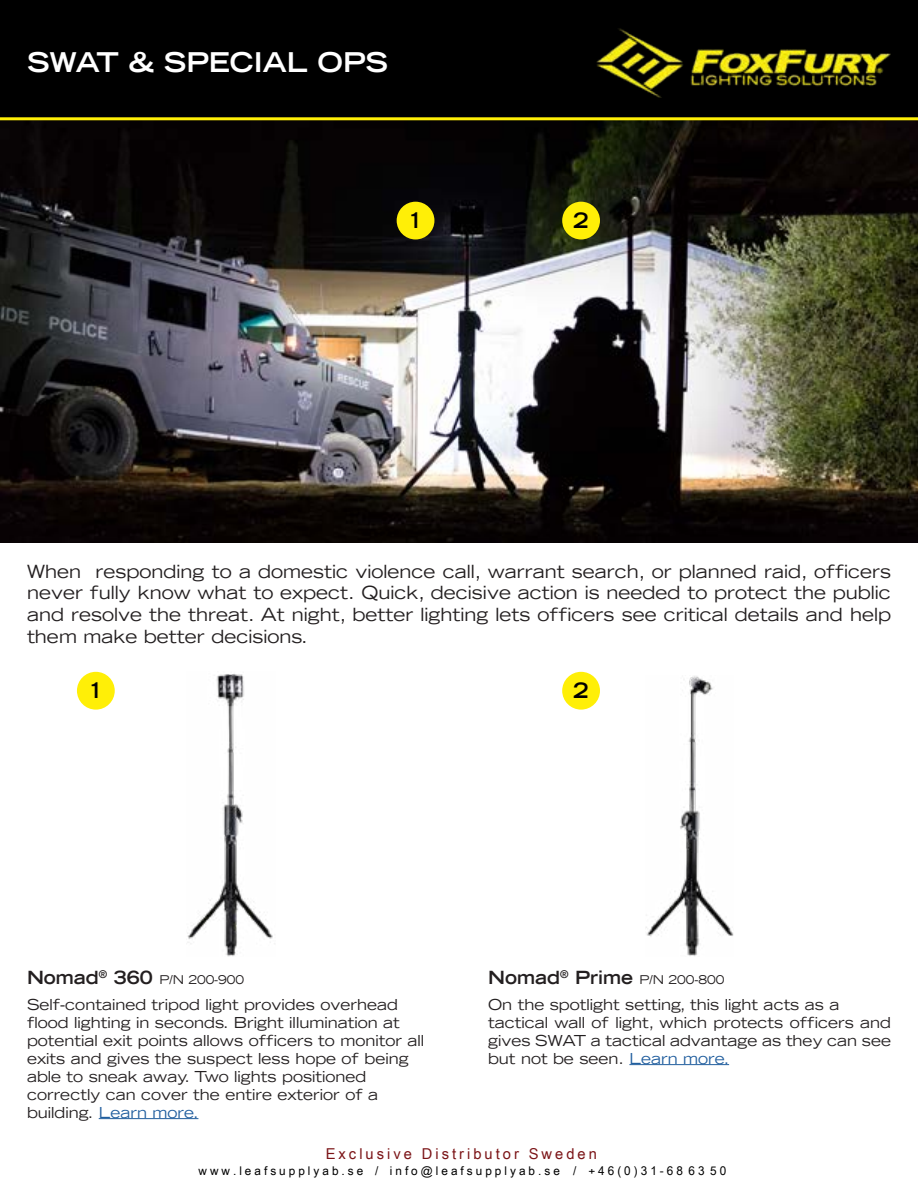
<style>
.page{position:relative;width:918px;height:1188px;background:#fff}
.page>*{position:absolute;margin:0;border:0;box-sizing:border-box;transform-origin:0 0}
.t1{font:700 expanded 27px "Trade Gothic LH";color:#fff}
.t2{font:700 expanded 21px "Trade Gothic LH";color:#000}
.t3{font:expanded 18px/21.6px "Trade Gothic LH";color:#231f20;text-align:justify}
.t4{font:700 expanded 18px "Trade Gothic LH";color:#231f20}
.t5{font:expanded 15px/18px "Trade Gothic LH";color:#231f20}
.t6{font:15px "Arial Narrow";letter-spacing:.165em;color:#7b1417;scale:1.2 1}
.t7{font:12px "Arial Narrow";letter-spacing:.21em;color:#000;scale:1.2 1}
.t8{font:expanded 12px "Trade Gothic LH";color:#231f20}
.s1{font-weight:700;font-size:18px}
.s2{color:#215e9e}
.s3{font-weight:400;font-size:12px}
</style>
<div class="page">
<img style="left:0;top:120px;width:918px;height:423px">
<div style="left:0;top:0;width:918px;height:118px;background:#000"></div>
<img style="left:596px;top:28px;width:295px;height:70px">
<hr style="left:0;top:117px;width:918px;height:3px;background:#ffef07">
<div style="left:397px;top:202px;width:37px;height:37px;background:#ffef07;border-radius:50%"></div>
<div style="left:562px;top:202px;width:38px;height:37px;background:#ffef07;border-radius:50%"></div>
<div style="left:77px;top:672px;width:38px;height:38px;background:#ffef07;border-radius:50%"></div>
<img style="left:187px;top:674px;width:88px;height:282px">
<hr style="left:99px;top:1118px;width:99px;height:1px;background:#215e9e">
<div style="left:562px;top:672px;width:38px;height:38px;background:#ffef07;border-radius:50%"></div>
<img style="left:646px;top:676px;width:87px;height:280px">
<hr style="left:629px;top:1064px;width:100px;height:1px;background:#215e9e">
<h1 class="t1" style="left:27px;top:45px;width:363px">SWAT &amp; SPECIAL OPS</h1>
<h2 class="t2" style="left:408px;top:207px;width:17px">1</h2>
<h2 class="t2" style="left:574px;top:207px;width:17px">2</h2>
<p class="t3" style="left:27px;top:560px;width:866px">When responding to a domestic violence call, warrant search, or planned raid, officers never fully know what to expect. Quick, decisive action is needed to protect the public and resolve the threat. At night, better lighting lets officers see critical details and help them make better decisions.</p>
<h2 class="t2" style="left:88px;top:677px;width:17px">1</h2>
<h2 class="t2" style="left:574px;top:677px;width:17px">2</h2>
<p class="t8" style="left:27px;top:972px;width:219px"><span class="s1">Nomad</span><sup>®</sup> <span class="s1">360</span> P/N 200-900</p>
<p class="t5" style="left:27px;top:995px;width:399px">Self-contained tripod light provides overhead flood lighting in seconds. Bright illumination at potential exit points allows officers to monitor all exits and gives the suspect less hope of being able to sneak away. Two lights positioned correctly can cover the entire exterior of a building. <span class="s2">Learn more.</span></p>
<p class="t4" style="left:488px;top:966px;width:238px">Nomad<sup>®</sup> Prime <span class="s3">P/N 200-800</span></p>
<p class="t5" style="left:488px;top:995px;width:404px">On the spotlight setting, this light acts as a tactical wall of light, which protects officers and gives SWAT a tactical advantage as they can see but not be seen. <span class="s2">Learn more.</span></p>
<p class="t6" style="left:326px;top:1143px;width:228px">Exclusive Distributor Sweden</p>
<p class="t7" style="left:198px;top:1162px;width:441px">www.leafsupplyab.se / info@leafsupplyab.se / +46(0)31-68 63 50</p>
</div>
